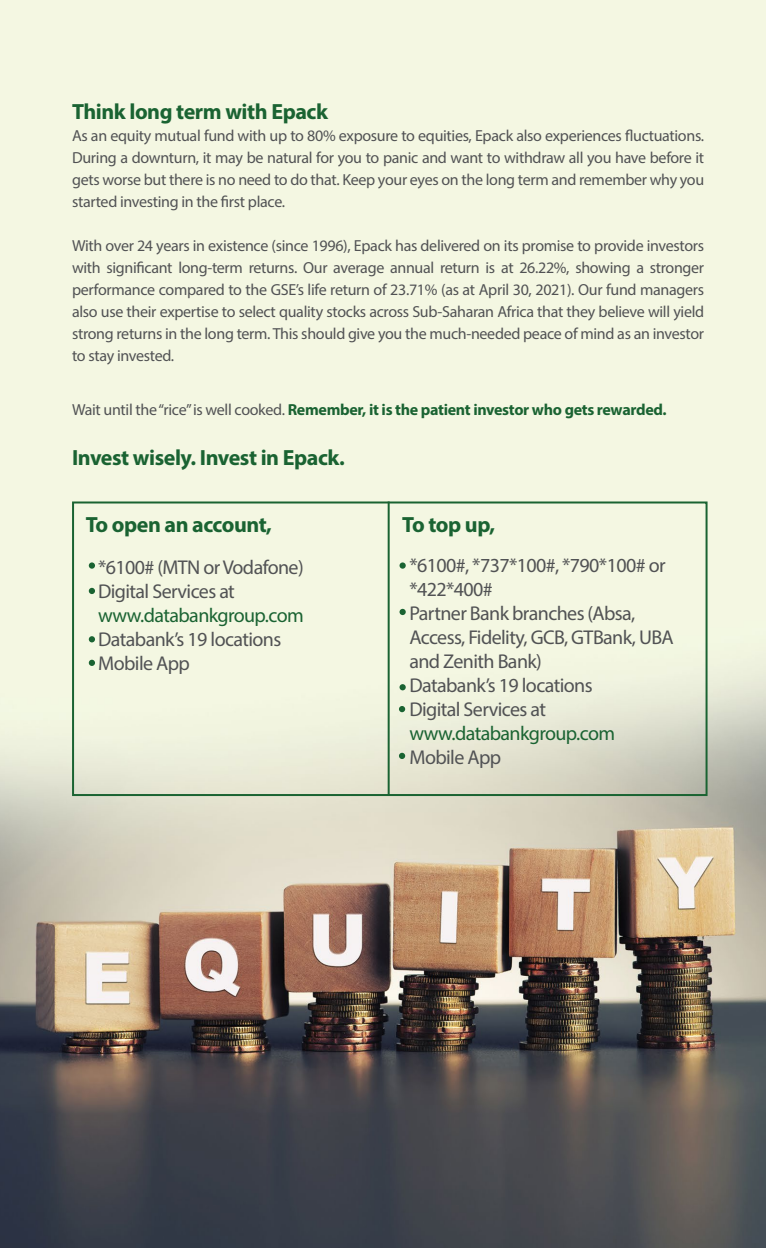
<style>
.page{position:relative;width:766px;height:1248px;background:#fff}
.page>*{position:absolute;margin:0;border:0;box-sizing:border-box;transform-origin:0 0}
.t1{font:700 22px "Myriad Pro";letter-spacing:-.02em;color:#1a6332}
.t2{font:20px/24px "Myriad Pro";letter-spacing:-.03em;color:#515254}
.t3{font:20px "Myriad Pro";letter-spacing:-.03em;color:#1a6332}
.t4{font:16px/22px "Myriad Pro";letter-spacing:-.02em;color:#515254;text-align:justify}
.t5{font:700 16px "Myriad Pro";letter-spacing:-.02em;color:#1a6332}
.s1{font-weight:400;color:#515254}
</style>
<div class="page">
<img style="left:0;top:0;width:765px;height:1247px">
<div style="left:72px;top:501px;width:635px;height:295px;border:2px solid #1a6332"></div>
<hr style="left:387px;top:501px;width:2px;height:294px;background:#1a6332">
<div style="left:89px;top:659px;width:6px;height:7px;background:#1a6332;border-radius:50%"></div>
<svg style="left:89px;top:636px;width:6px;height:6px"></svg>
<div style="left:89px;top:587px;width:6px;height:7px;background:#1a6332;border-radius:50%"></div>
<svg style="left:89px;top:562px;width:6px;height:6px"></svg>
<svg style="left:399px;top:562px;width:6px;height:6px"></svg>
<div style="left:399px;top:608px;width:6px;height:7px;background:#1a6332;border-radius:50%"></div>
<svg style="left:399px;top:684px;width:6px;height:6px"></svg>
<svg style="left:399px;top:706px;width:6px;height:6px"></svg>
<div style="left:399px;top:752px;width:6px;height:7px;background:#1a6332;border-radius:50%"></div>
<h1 class="t1" style="left:72px;top:97px;width:257px">Think long term with Epack</h1>
<p class="t4" style="left:72px;top:124px;width:633px">As an equity mutual fund with up to 80% exposure to equities, Epack also experiences fluctuations.<br>During a downturn, it may be natural for you to panic and want to withdraw all you have before it gets worse but there is no need to do that. Keep your eyes on the long term and remember why you started investing in the first place.</p>
<p class="t4" style="left:72px;top:234px;width:633px">With over 24 years in existence (since 1996), Epack has delivered on its promise to provide investors with significant long-term returns. Our average annual return is at 26.22%, showing a stronger performance compared to the GSE’s life return of 23.71% (as at April 30, 2021). Our fund managers also use their expertise to select quality stocks across Sub-Saharan Africa that they believe will yield strong returns in the long term. This should give you the much-needed peace of mind as an investor to stay invested.</p>
<p class="t5" style="left:72px;top:399px;width:596px"><span class="s1">Wait until the “rice” is well cooked.</span> Remember, it is the patient investor who gets rewarded.</p>
<h1 class="t1" style="left:72px;top:443px;width:274px">Invest wisely. Invest in Epack.</h1>
<h1 class="t1" style="left:86px;top:510px;width:188px">To open an account,</h1>
<h1 class="t1" style="left:402px;top:510px;width:94px">To top up,</h1>
<p class="t2" style="left:98px;top:554px;width:207px">*6100# (MTN or Vodafone)<br>Digital Services at</p>
<p class="t3" style="left:98px;top:602px;width:207px">www.databankgroup.com</p>
<p class="t2" style="left:98px;top:626px;width:185px">Databank’s 19 locations<br>Mobile App</p>
<p class="t2" style="left:409px;top:553px;width:266px">*6100#, *737*100#, *790*100# or *422*400#<br>Partner Bank branches (Absa,<br>Access, Fidelity, GCB, GTBank, UBA and Zenith Bank)<br>Databank’s 19 locations<br>Digital Services at</p>
<p class="t3" style="left:409px;top:721px;width:207px">www.databankgroup.com</p>
<p class="t2" style="left:409px;top:745px;width:93px">Mobile App</p>
</div>
